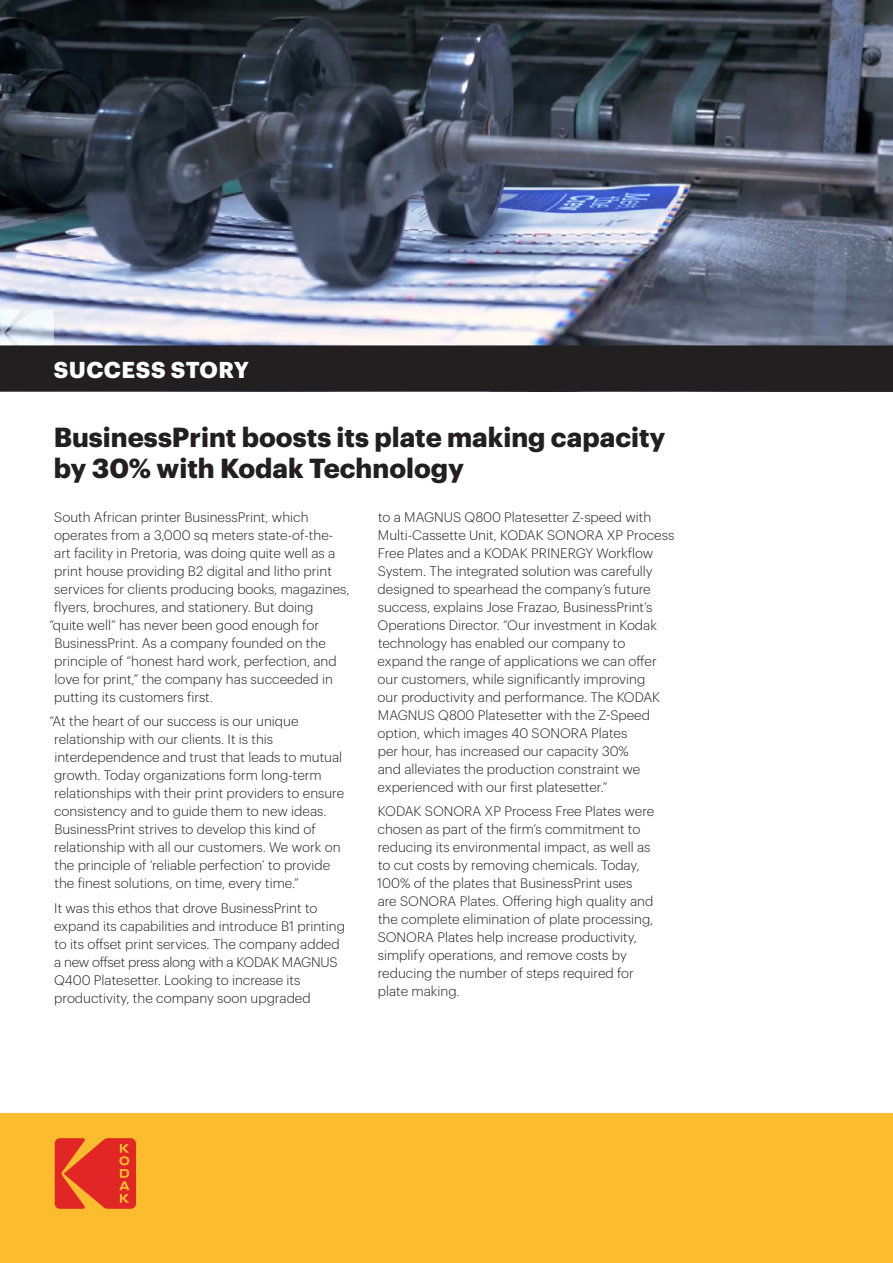
<style>
.page{position:relative;width:893px;height:1263px;background:#fff}
.page>*{position:absolute;margin:0;border:0;box-sizing:border-box;transform-origin:0 0}
.headline{font:700 27px/31.5px "Graphik";color:#231f20}
.t1{font:700 22.5px "Graphik";letter-spacing:.02em;color:#fff}
.Body_para-Light_9_12{font:300 13.5px/18px "Graphik";color:#231f20}
</style>
<div class="page">
<img style="left:0;top:0;width:893px;height:345px">
<div style="left:0;top:345px;width:893px;height:47px;background:#231f20"></div>
<div style="left:0;top:1113px;width:893px;height:150px;background:#fdbb2e"></div>
<svg style="left:55px;top:1138px;width:81px;height:71px"></svg>
<p class="t1" style="left:54px;top:352px;width:197px">SUCCESS STORY</p>
<p class="headline" style="left:54px;top:419px;width:613px">BusinessPrint boosts its plate making capacity by 30% with Kodak Technology</p>
<p class="Body_para-Light_9_12" style="left:378px;top:507px;width:298px">to a MAGNUS Q800 Platesetter Z-speed with Multi-Cassette Unit, KODAK SONORA XP Process Free Plates and a KODAK PRINERGY Workflow System. The integrated solution was carefully designed to spearhead the company’s future success, explains Jose Frazao, BusinessPrint’s Operations Director. “Our investment in Kodak technology has enabled our company to<br>expand the range of applications we can offer our customers, while significantly improving<br>our productivity and performance. The KODAK MAGNUS Q800 Platesetter with the Z-Speed option, which images 40 SONORA Plates<br>per hour, has increased our capacity 30%<br>and alleviates the production constraint we experienced with our first platesetter.”</p>
<p class="Body_para-Light_9_12" style="left:377px;top:801px;width:278px">KODAK SONORA XP Process Free Plates were chosen as part of the firm’s commitment to reducing its environmental impact, as well as to cut costs by removing chemicals. Today, 100% of the plates that BusinessPrint uses are SONORA Plates. Offering high quality and the complete elimination of plate processing, SONORA Plates help increase productivity, simplify operations, and remove costs by reducing the number of steps required for plate making.</p>
<p class="Body_para-Light_9_12" style="left:54px;top:507px;width:256px">South African printer BusinessPrint, which</p>
<p class="Body_para-Light_9_12" style="left:54px;top:525px;width:281px">operates from a 3,000 sq meters state-of-the-</p>
<p class="Body_para-Light_9_12" style="left:54px;top:543px;width:283px">art facility in Pretoria, was doing quite well as a</p>
<p class="Body_para-Light_9_12" style="left:54px;top:561px;width:279px">print house providing B2 digital and litho print</p>
<p class="Body_para-Light_9_12" style="left:54px;top:579px;width:297px">services for clients producing books, magazines,</p>
<p class="Body_para-Light_9_12" style="left:54px;top:597px;width:261px">flyers, brochures, and stationery. But doing</p>
<p class="Body_para-Light_9_12" style="left:49px;top:615px;width:271px">“quite well” has never been good enough for</p>
<p class="Body_para-Light_9_12" style="left:54px;top:633px;width:273px">BusinessPrint. As a company founded on the</p>
<p class="Body_para-Light_9_12" style="left:54px;top:651px;width:284px">principle of “honest hard work, perfection, and</p>
<p class="Body_para-Light_9_12" style="left:55px;top:669px;width:280px">love for print,” the company has succeeded in</p>
<p class="Body_para-Light_9_12" style="left:54px;top:687px;width:160px">putting its customers first.</p>
<p class="Body_para-Light_9_12" style="left:54px;top:711px;width:292px;text-indent:-5px">“At the heart of our success is our unique relationship with our clients. It is this interdependence and trust that leads to mutual growth. Today organizations form long-term relationships with their print providers to ensure consistency and to guide them to new ideas.<br>BusinessPrint strives to develop this kind of relationship with all our customers. We work on the principle of ‘reliable perfection’ to provide the finest solutions, on time, every time.”</p>
<p class="Body_para-Light_9_12" style="left:54px;top:898px;width:292px">It was this ethos that drove BusinessPrint to expand its capabilities and introduce B1 printing to its offset print services. The company added a new offset press along with a KODAK MAGNUS Q400 Platesetter. Looking to increase its productivity, the company soon upgraded</p>
</div>
